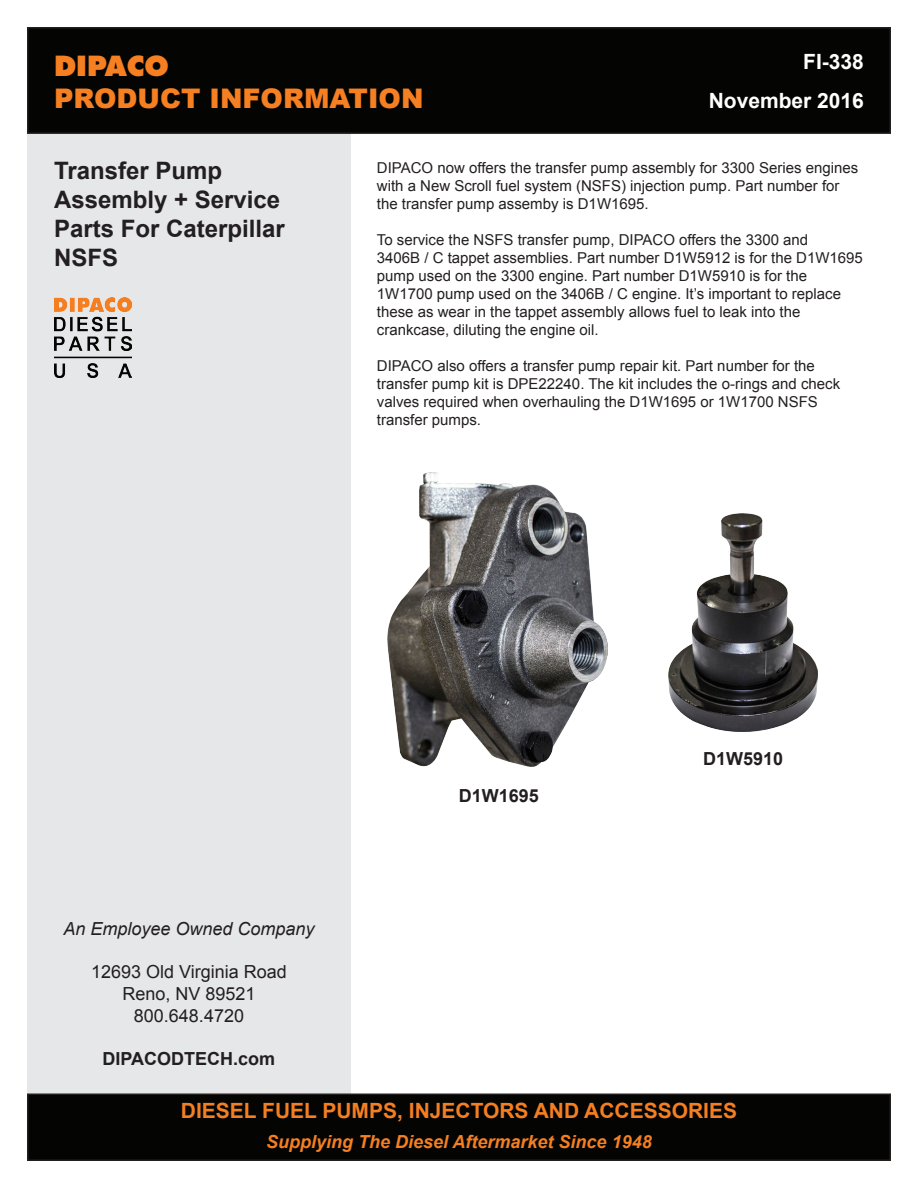
<style>
.page{position:relative;width:918px;height:1188px;background:#fff}
.page>*{position:absolute;margin:0;border:0;box-sizing:border-box;transform-origin:0 0}
.t1{font:900 27px "Arial";color:#f57f21}
.t2{font:800 27px "Futura Std";color:#f57f21}
.t3{font:700 24px/28.8px "Arial";color:#231f20}
.t4{font:700 21px "Arial";color:#f57e20}
.t5{font:700 21px "Arial";color:#fff}
.t6{font:18px/21.6px "Arial";color:#231f20;text-align:center}
.t7{font:italic 700 18px "Arial";color:#f57f21}
.t8{font:700 18px "Arial";color:#231f20}
.t9{font:italic 18px "Arial";color:#231f20}
.t10{font:15px/18px "Arial";color:#231f20}
</style>
<div class="page">
<div style="left:27px;top:27px;width:324px;height:1134px;background:#e6e7e9"></div>
<div style="left:28px;top:28px;width:862px;height:105px;background:#040503"></div>
<div style="left:27px;top:27px;width:864px;height:107px;border:2px solid #231f20"></div>
<div style="left:28px;top:1094px;width:862px;height:66px;background:#040503"></div>
<div style="left:27px;top:1094px;width:864px;height:67px;border:2px solid #231f20"></div>
<img style="left:54px;top:297px;width:78px;height:81px">
<img style="left:387px;top:473px;width:221px;height:293px">
<img style="left:669px;top:514px;width:148px;height:217px">
<h1 class="t2" style="left:54px;top:48px;width:117px">DIPACO</h1>
<h1 class="t1" style="left:54px;top:79px;width:371px">PRODUCT INFORMATION</h1>
<p class="t5" style="left:803px;top:48px;width:62px">FI-338</p>
<p class="t5" style="left:709px;top:87px;width:157px">November 2016</p>
<p class="t3" style="left:54px;top:157px;width:232px">Transfer Pump<br>Assembly + Service<br>Parts For Caterpillar<br>NSFS</p>
<p class="t10" style="left:377px;top:159px;width:483px">DIPACO now offers the transfer pump assembly for 3300 Series engines with a New Scroll fuel system (NSFS) injection pump. Part number for the transfer pump assemby is D1W1695.</p>
<p class="t10" style="left:377px;top:231px;width:433px">To service the NSFS transfer pump, DIPACO offers the 3300 and</p>
<p class="t10" style="left:377px;top:249px;width:488px">3406B / C tappet assemblies. Part number D1W5912 is for the D1W1695 pump used on the 3300 engine. Part number D1W5910 is for the 1W1700 pump used on the 3406B / C engine. It’s important to replace these as wear in the tappet assembly allows fuel to leak into the</p>
<p class="t10" style="left:377px;top:321px;width:223px">crankcase, diluting the engine oil.</p>
<p class="t10" style="left:377px;top:357px;width:439px">DIPACO also offers a transfer pump repair kit. Part number for the</p>
<p class="t10" style="left:377px;top:375px;width:465px">transfer pump kit is DPE22240. The kit includes the o-rings and check valves required when overhauling the D1W1695 or 1W1700 NSFS</p>
<p class="t10" style="left:377px;top:411px;width:106px">transfer pumps.</p>
<p class="t9" style="left:63px;top:917px;width:253px">An Employee Owned Company</p>
<p class="t6" style="left:91px;top:961px;width:197px">12693 Old Virginia Road<br>Reno, NV 89521<br>800.648.4720</p>
<p class="t8" style="left:103px;top:1047px;width:174px">DIPACODTECH.com</p>
<p class="t8" style="left:459px;top:784px;width:82px">D1W1695</p>
<p class="t8" style="left:703px;top:747px;width:82px">D1W5910</p>
<h3 class="t4" style="left:181px;top:1097px;width:558px">DIESEL FUEL PUMPS, INJECTORS AND ACCESSORIES</h3>
<p class="t7" style="left:266px;top:1130px;width:387px">Supplying The Diesel Aftermarket Since 1948</p>
</div>
